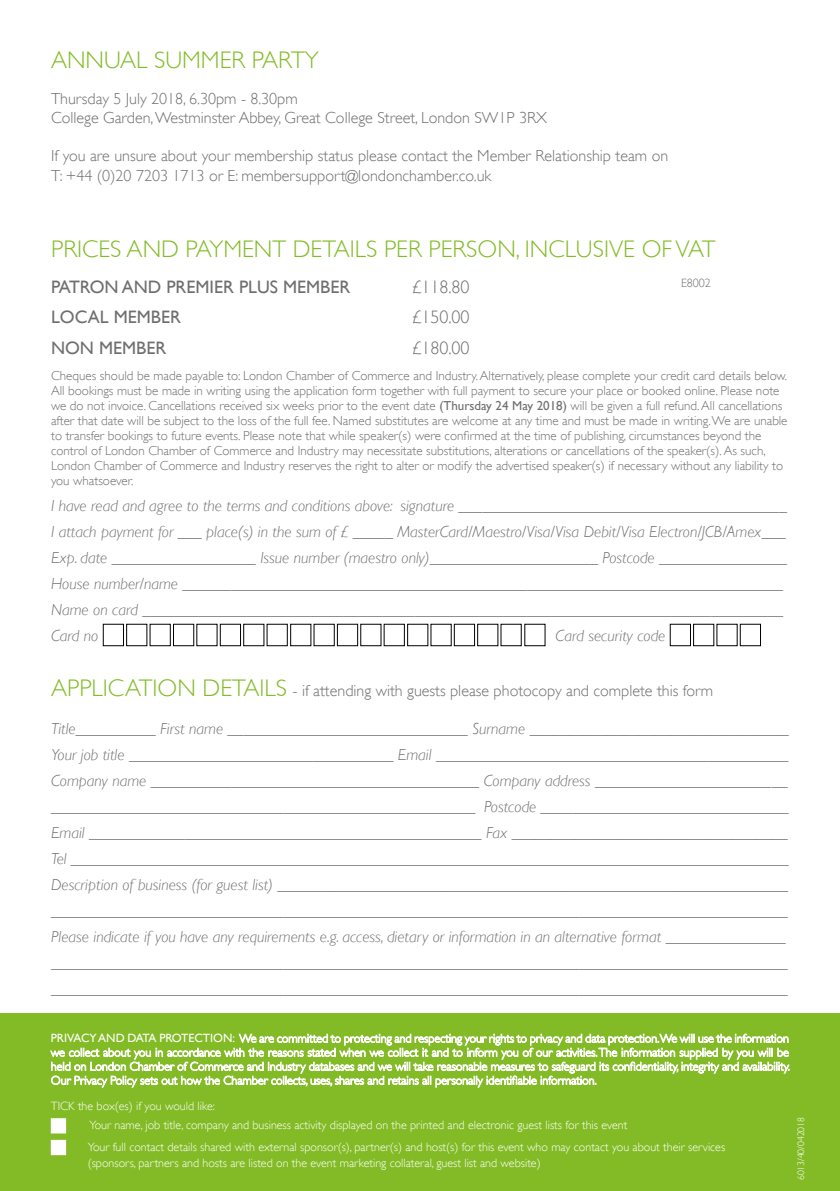
<style>
.page{position:relative;width:840px;height:1191px;background:#fff}
.page>*{position:absolute;margin:0;border:0;box-sizing:border-box;transform-origin:0 0}
.t1{font:300 24px "Gill Sans";color:#83bb26}
.t2{font:18px "Gill Sans";color:#706f6f}
.t3{font:300 18px "Gill Sans";color:#706f6f}
.t4{font:italic 300 16px/26px "Gill Sans";color:#706f6f}
.t5{font:300 16px/19.2px "Gill Sans";color:#706f6f}
.t6{font:300 13px/15px "Gill Sans";color:#706f6f}
.t7{font:300 12px/14px "Gill Sans";color:#fff}
.t8{font:300 12px "Gill Sans";color:#706f6f}
.t9{font:300 9.6px "Gill Sans";color:#fff}
.s1{font-weight:400}
.s2{font-size:24px;color:#83bb26}
</style>
<div class="page">
<div style="left:477px;top:624px;width:21px;height:22px;border:1px solid #000"></div>
<div style="left:453px;top:624px;width:21px;height:22px;border:1px solid #000"></div>
<div style="left:407px;top:624px;width:21px;height:22px;border:1px solid #000"></div>
<div style="left:360px;top:624px;width:21px;height:22px;border:1px solid #000"></div>
<div style="left:337px;top:624px;width:21px;height:22px;border:1px solid #000"></div>
<div style="left:290px;top:624px;width:21px;height:22px;border:1px solid #000"></div>
<div style="left:243px;top:624px;width:21px;height:22px;border:1px solid #000"></div>
<div style="left:220px;top:624px;width:21px;height:22px;border:1px solid #000"></div>
<div style="left:173px;top:624px;width:21px;height:22px;border:1px solid #000"></div>
<div style="left:149px;top:624px;width:22px;height:22px;border:1px solid #000"></div>
<div style="left:126px;top:624px;width:21px;height:22px;border:1px solid #000"></div>
<div style="left:103px;top:624px;width:21px;height:22px;border:1px solid #000"></div>
<div style="left:739px;top:624px;width:21px;height:22px;border:1px solid #000"></div>
<div style="left:692px;top:624px;width:21px;height:22px;border:1px solid #000"></div>
<div style="left:0;top:1013px;width:839px;height:178px;background:#83bb26"></div>
<svg style="left:50px;top:1033px;width:739px;height:55px"></svg>
<div style="left:51px;top:1118px;width:15px;height:15px;background:#fff;border:2px solid #fff"></div>
<div style="left:51px;top:1139px;width:15px;height:16px;background:#fff"></div>
<h1 class="t1" style="left:51px;top:46px;width:269px">ANNUAL SUMMER PARTY</h1>
<p class="t5" style="left:51px;top:89px;width:497px">Thursday 5 July 2018, 6.30pm - 8.30pm<br>College Garden, Westminster Abbey, Great College Street, London SW1P 3RX</p>
<p class="t5" style="left:51px;top:146px;width:618px">If you are unsure about your membership status please contact the Member Relationship team on<br>T: +44 (0)20 7203 1713 or E: membersupport@londonchamber.co.uk</p>
<h1 class="t1" style="left:51px;top:235px;width:665px">PRICES AND PAYMENT DETAILS PER PERSON, INCLUSIVE OF VAT</h1>
<p class="t2" style="left:51px;top:276px;width:300px">PATRON AND PREMIER PLUS MEMBER</p>
<p class="t3" style="left:411px;top:276px;width:60px">£118.80</p>
<p class="t2" style="left:51px;top:307px;width:131px">LOCAL MEMBER</p>
<p class="t3" style="left:411px;top:307px;width:60px">£150.00</p>
<p class="t2" style="left:51px;top:337px;width:117px">NON MEMBER</p>
<p class="t3" style="left:411px;top:337px;width:60px">£180.00</p>
<p class="t6" style="left:51px;top:368px;width:737px">Cheques should be made payable to: London Chamber of Commerce and Industry. Alternatively, please complete your credit card details below.<br>All bookings must be made in writing using the application form together with full payment to secure your place or booked online. Please note we do not invoice. Cancellations received six weeks prior to the event date <span class="s1">(Thursday 24 May 2018)</span> will be given a full refund. All cancellations after that date will be subject to the loss of the full fee. Named substitutes are welcome at any time and must be made in writing. We are unable to transfer bookings to future events. Please note that while speaker(s) were confirmed at the time of publishing, circumstances beyond the control of London Chamber of Commerce and Industry may necessitate substitutions, alterations or cancellations of the speaker(s). As such, London Chamber of Commerce and Industry reserves the right to alter or modify the advertised speaker(s) if necessary without any liability to you whatsoever.</p>
<p class="t4" style="left:51px;top:493px;width:737px">I have read and agree to the terms and conditions above: signature _________________________________________ I attach payment for ___ place(s) in the sum of £ _____ MasterCard/Maestro/Visa/Visa Debit/Visa Electron/JCB/Amex___ Exp. date __________________ Issue number (maestro only)_____________________ Postcode ________________ House number/name ___________________________________________________________________________ Name on card ________________________________________________________________________________ Card no</p>
<p class="t8" style="left:680px;top:276px;width:31px">E8002</p>
<p class="t4" style="left:555px;top:623px;width:111px">Card security code</p>
<p class="t5" style="left:51px;top:681px;width:663px"><span class="s2">APPLICATION DETAILS</span> - if attending with guests please photocopy and complete this form</p>
<p class="t4" style="left:51px;top:715px;width:739px">Title__________ First name ______________________________ Surname _________________________________ Your job title _________________________________ Email ____________________________________________ Company name _________________________________________ Company address ________________________ _____________________________________________________ Postcode _______________________________ Email _________________________________________________ Fax ___________________________________ Tel __________________________________________________________________________________________ Description of business (for guest list) ________________________________________________________________ ____________________________________________________________________________________________ Please indicate if you have any requirements e.g. access, dietary or information in an alternative format _______________ ____________________________________________________________________________________________ ____________________________________________________________________________________________</p>
<p class="t7" style="left:51px;top:1031px;width:740px;text-align:justify"><span class="s1">PRIVACY AND DATA PROTECTION:</span> We are committed to protecting and respecting your rights to privacy and data protection.We will use the information we collect about you in accordance with the reasons stated when we collect it and to inform you of our activities. The information supplied by you will be held on London Chamber of Commerce and Industry databases and we will take reasonable measures to safeguard its confidentiality, integrity and availability.<br>Our Privacy Policy sets out how the Chamber collects, uses, shares and retains all personally identifiable information.</p>
<p class="t7" style="left:89px;top:1096px;width:539px;line-height:19.6px;text-indent:-39px">TICK the box(es) if you would like:<br>Your name, job title, company and business activity displayed on the printed and electronic guest lists for this event</p>
<p class="t7" style="left:88px;top:1139px;width:638px;line-height:16px">Your full contact details shared with external sponsor(s), partner(s) and host(s) for this event who may contact you about their services (sponsors, partners and hosts are listed on the event marketing collateral, guest list and website)</p>
<p class="t9" style="left:794px;top:1180px;width:64px;rotate:-90deg">6013/40/042018</p>
</div>
